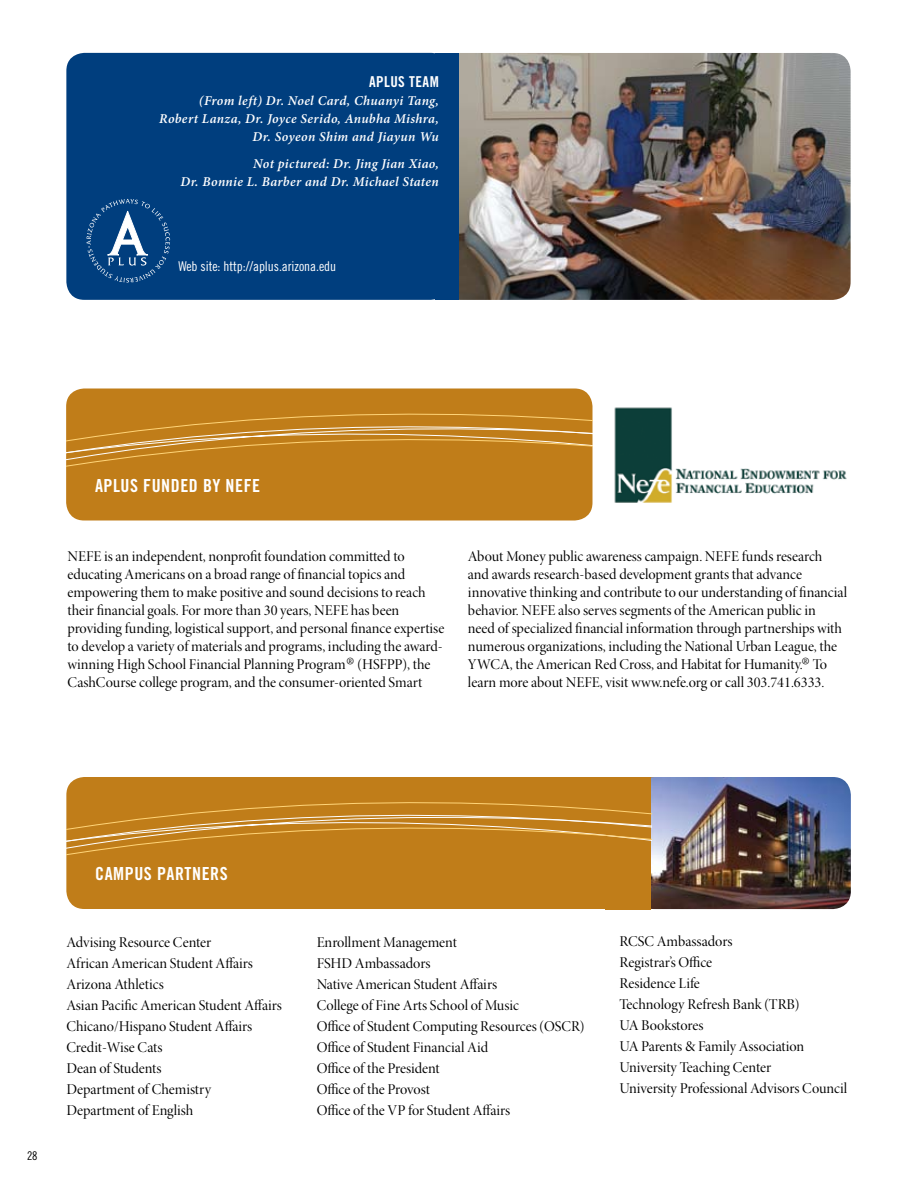
<style>
.page{position:relative;width:918px;height:1188px;background:#fff}
.page>*{position:absolute;margin:0;border:0;box-sizing:border-box;transform-origin:0 0}
.t1{font:40.5px "Minion Pro Disp";color:#000}
.t2{font:18px "Trade Gothic LT Std Bd Cn 20";letter-spacing:.03em;color:#fff}
.t3{font:15px/21px "Minion Pro Disp";letter-spacing:-.005em;color:#000}
.t4{font:15px "Trade Gothic LT Std Bd Cn 20";color:#fff}
.t5{font:italic 600 13.5px/18px "Minion Pro";letter-spacing:.025em;color:#fff;text-align:right}
.t6{font:13.5px "Trade Gothic LT Std Cn 18";letter-spacing:-.005em;color:#fff}
.t7{font:12px "Trade Gothic LT Std Cn 18";color:#000}
</style>
<div class="page">
<div style="left:66px;top:53px;width:382px;height:247px;background:#003e7e;border-radius:18px"></div>
<img style="left:459px;top:53px;width:392px;height:247px">
<div style="left:436px;top:53px;width:23px;height:247px;background:#003e7e"></div>
<div style="left:66px;top:777px;width:609px;height:132px;background:#c07d19;border-radius:18px"></div>
<img style="left:651px;top:777px;width:200px;height:132px">
<svg style="left:66px;top:802px;width:585px;height:74px"></svg>
<svg style="left:87px;top:199px;width:83px;height:84px"></svg>
<div style="left:66px;top:388px;width:526px;height:132px;background:#c07d19;border-radius:18px"></div>
<svg style="left:66px;top:414px;width:526px;height:73px"></svg>
<img style="left:614px;top:407px;width:233px;height:96px">
<p class="t4" style="left:369px;top:73px;width:70px">APLUS TEAM</p>
<p class="t5" style="left:159px;top:92px;width:281px">(From left) Dr. Noel Card, Chuanyi Tang,<br>Robert Lanza, Dr. Joyce Serido, Anubha Mishra,<br>Dr. Soyeon Shim and Jiayun Wu</p>
<p class="t5" style="left:180px;top:155px;width:260px">Not pictured: Dr. Jing Jian Xiao,<br>Dr. Bonnie L. Barber and Dr. Michael Staten</p>
<p class="t6" style="left:178px;top:259px;width:159px">Web site: http://aplus.arizona.edu</p>
<p class="t2" style="left:95px;top:475px;width:165px">APLUS FUNDED BY NEFE</p>
<p class="t3" style="left:68px;top:547px;width:378px;line-height:18px">NEFE is an independent, nonprofit foundation committed to educating Americans on a broad range of financial topics and empowering them to make positive and sound decisions to reach their financial goals. For more than 30 years, NEFE has been providing funding, logistical support, and personal finance expertise to develop a variety of materials and programs, including the award&shy;winning High School Financial Planning Program</p>
<h1 class="t1" style="left:346px;top:647px;width:11px">®</h1>
<p class="t3" style="left:67px;top:655px;width:365px;line-height:18px;text-indent:290px">(HSFPP), the<br>CashCourse college program, and the consumer-oriented Smart</p>
<p class="t3" style="left:468px;top:547px;width:381px;line-height:18px">About Money public awareness campaign. NEFE funds research<br>and awards research-based development grants that advance innovative thinking and contribute to our understanding of financial behavior. NEFE also serves segments of the American public in<br>need of specialized financial information through partnerships with numerous organizations, including the National Urban League, the YWCA, the American Red Cross, and Habitat for Humanity.</p>
<h1 class="t1" style="left:801px;top:647px;width:11px">®</h1>
<p class="t3" style="left:468px;top:655px;width:361px;line-height:18px;text-align:right">To<br>learn more about NEFE, visit www.nefe.org or call 303.741.6333.</p>
<p class="t7" style="left:27px;top:1149px;width:12px">28</p>
<p class="t2" style="left:95px;top:863px;width:133px">CAMPUS PARTNERS</p>
<p class="t3" style="left:66px;top:933px;width:217px">Advising Resource Center<br>African American Student Affairs<br>Arizona Athletics<br>Asian Pacific American Student Affairs<br>Chicano/Hispano Student Affairs<br>Credit-Wise Cats<br>Dean of Students<br>Department of Chemistry<br>Department of English</p>
<p class="t3" style="left:317px;top:933px;width:269px">Enrollment Management<br>FSHD Ambassadors<br>Native American Student Affairs<br>College of Fine Arts School of Music<br>Office of Student Computing Resources (OSCR)<br>Office of Student Financial Aid<br>Office of the President<br>Office of the Provost<br>Office of the VP for Student Affairs</p>
<p class="t3" style="left:619px;top:931px;width:229px">RCSC Ambassadors<br>Registrar’s Office<br>Residence Life<br>Technology Refresh Bank (TRB)<br>UA Bookstores<br>UA Parents &amp; Family Association<br>University Teaching Center<br>University Professional Advisors Council</p>
</div>
